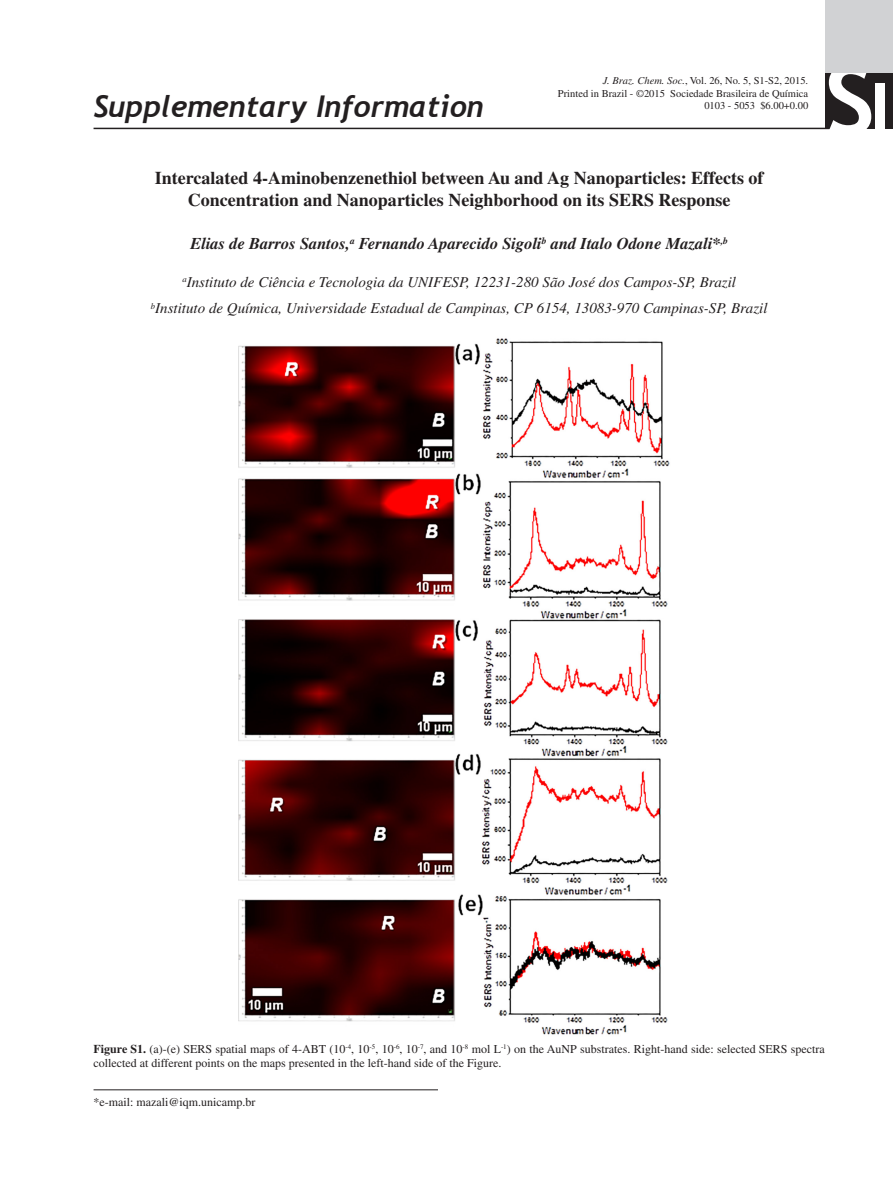
<style>
.page{position:relative;width:893px;height:1191px;background:#fff}
.page>*{position:absolute;margin:0;border:0;box-sizing:border-box;transform-origin:0 0}
.t1{font:700 98.4px "Trebuchet MS";color:#fff}
.t2{font:italic 700 30px "Trebuchet";color:#231f20}
.Título{font:700 18px/21.6px "Times";color:#231f20;text-align:center}
.Autores{font:italic 700 16.5px "Times";color:#231f20}
.Endereços{font:italic 15px "Times";color:#231f20}
.Figura{font:12px/14.4px "Times";color:#231f20}
.Rodapé{font:12px "Times";color:#231f20}
.t3{font:10.5px "Times";color:#231f20}
.s1{font-style:italic}
.s2{font-size:72.15px}
.s3{font-weight:700}
</style>
<div class="page">
<hr style="left:94px;top:128px;width:765px;height:1px;background:#231f20">
<div style="left:825px;top:72px;width:68px;height:57px;background:#231f20"></div>
<div style="left:825px;top:0;width:68px;height:72px;background:#d1d2d4"></div>
<hr style="left:94px;top:1089px;width:344px;height:1px;background:#231f20">
<img style="left:238px;top:338px;width:432px;height:697px">
<h2 class="t2" style="left:94px;top:87px;width:392px">Supplementary Information</h2>
<p class="t3" style="left:603px;top:74px;width:207px"><span class="s1">J. Braz. Chem. Soc.</span>, Vol. 26, No. 5, S1-S2, 2015.</p>
<p class="t3" style="left:558px;top:87px;width:252px">Printed in Brazil - ©2015 Sociedade Brasileira de Química</p>
<p class="t3" style="left:704px;top:100px;width:105px">0103 - 5053 $6.00+0.00</p>
<p class="Título" style="left:155px;top:167px;width:610px">Intercalated 4-Aminobenzenethiol between Au and Ag Nanoparticles: Effects of<br>Concentration and Nanoparticles Neighborhood on its SERS Response</p>
<p class="Autores" style="left:190px;top:234px;width:539px">Elias de Barros Santos,<sup>a</sup> Fernando Aparecido Sigoli<sup>b</sup> and Italo Odone Mazali*<sup>,b</sup></p>
<p class="Endereços" style="left:182px;top:274px;width:555px"><sup>a</sup>Instituto de Ciência e Tecnologia da UNIFESP, 12231-280 São José dos Campos-SP, Brazil</p>
<p class="Endereços" style="left:151px;top:300px;width:618px"><sup>b</sup>Instituto de Química, Universidade Estadual de Campinas, CP 6154, 13083-970 Campinas-SP, Brazil</p>
<h1 class="t1" style="left:825px;top:39px;width:67px">S<span class="s2">I</span></h1>
<p class="Figura" style="left:94px;top:1041px;width:733px"><span class="s3">Figure S1.</span> (a)-(e) SERS spatial maps of 4-ABT (10<sup>-4</sup>, 10<sup>-5</sup>, 10<sup>-6</sup>, 10<sup>-7</sup>, and 10<sup>-8</sup> mol L<sup>-1</sup>) on the AuNP substrates. Right-hand side: selected SERS spectra collected at different points on the maps presented in the left-hand side of the Figure.</p>
<p class="Rodapé" style="left:94px;top:1095px;width:164px">*e-mail: mazali@iqm.unicamp.br</p>
</div>
